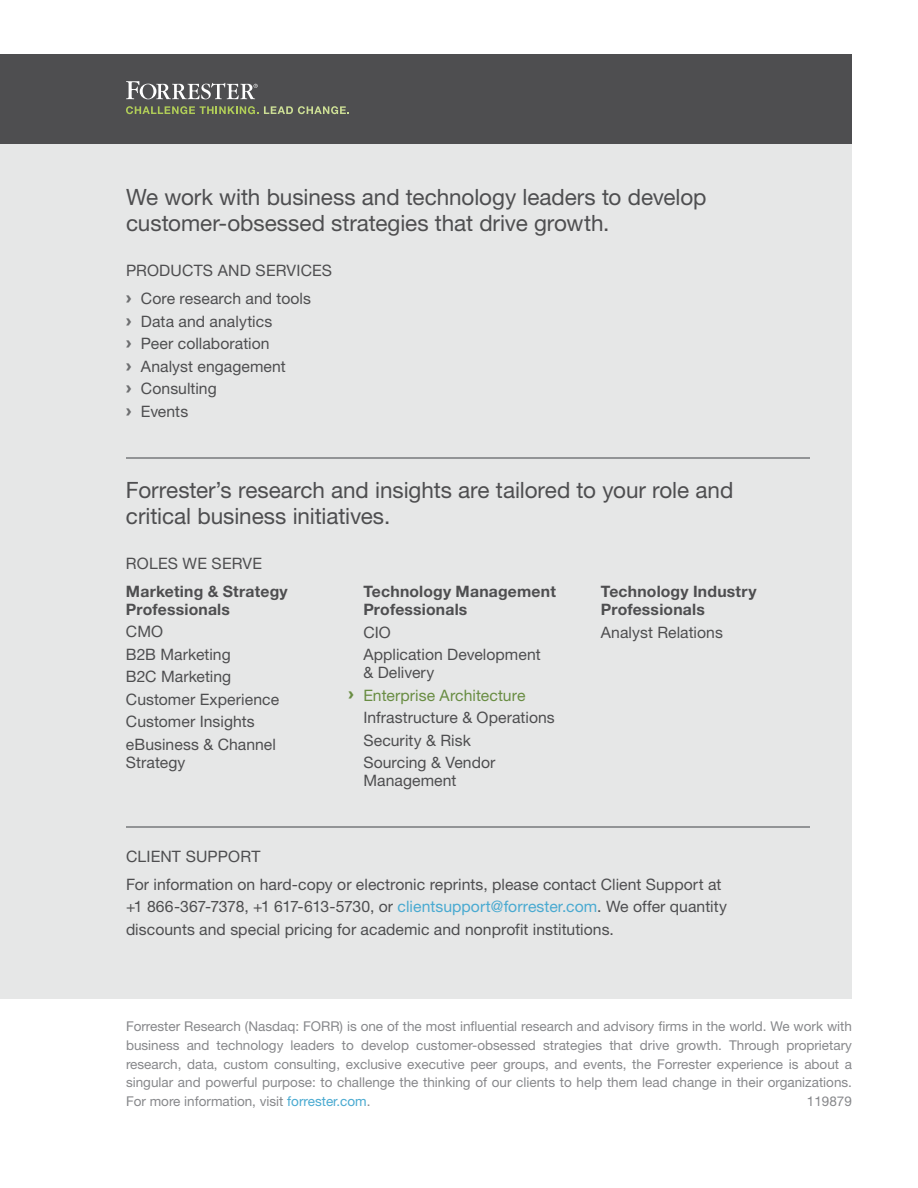
<style>
.page{position:relative;width:918px;height:1188px;background:#fff}
.page>*{position:absolute;margin:0;border:0;box-sizing:border-box;transform-origin:0 0}
.t1{font:22.5px/26.2px "Helvetica Neue LT Std";letter-spacing:-.005em;color:#4e4e50}
.t2{font:15.75px/22.5px "Helvetica Neue LT Std";letter-spacing:.005em;color:#4e4e50}
.t3{font:700 15.75px/18px "Helvetica Neue LT Std";letter-spacing:.01em;color:#4e4e50}
.t4{font:15.75px "Helvetica Neue LT Std";color:#698d43}
.t5{font:13.5px/18.8px "Helvetica Neue LT Std";color:#87888b;text-align:justify}
.s1{font-family:"Arial";font-weight:900;color:#6d6e70}
.s2{font-family:"Arial";font-weight:900}
.s3{color:#4aaad1}
</style>
<div class="page">
<div style="left:0;top:54px;width:852px;height:112px;background:#4e4e50"></div>
<div style="left:0;top:144px;width:852px;height:855px;background:#e6e7e7"></div>
<hr style="left:126px;top:458px;width:684px;height:1px;background:#929496">
<hr style="left:126px;top:826px;width:684px;height:2px;background:#929496">
<svg style="left:126px;top:81px;width:132px;height:18px"></svg>
<svg style="left:126px;top:106px;width:223px;height:8px"></svg>
<h1 class="t1" style="left:126px;top:184px;width:582px">We work with business and technology leaders to develop customer-obsessed strategies that drive growth.</h1>
<p class="t2" style="left:126px;top:256px;width:208px;line-height:28.2px">Products and Services <span class="s1">›</span> Core research and tools</p>
<p class="t2" style="left:126px;top:310px;width:161px"><span class="s1">›</span> Data and analytics<br><span class="s1">›</span> Peer collaboration<br><span class="s1">›</span> Analyst engagement <span class="s1">›</span> Consulting<br><span class="s1">›</span> Events</p>
<h1 class="t1" style="left:126px;top:476px;width:609px">Forrester’s research and insights are tailored to your role and critical business initiatives.</h1>
<p class="t2" style="left:126px;top:552px;width:138px">Roles We Serve</p>
<p class="t3" style="left:126px;top:582px;width:163px">Marketing &amp; Strategy<br>Professionals</p>
<p class="t2" style="left:126px;top:620px;width:155px">CMO<br>B2B Marketing<br>B2C Marketing<br>Customer Experience<br>Customer I nsights eBusiness &amp; Channel</p>
<p class="t2" style="left:126px;top:751px;width:61px">Strategy</p>
<p class="t3" style="left:363px;top:582px;width:194px">Technology Management<br>Professionals</p>
<p class="t2" style="left:363px;top:620px;width:179px">CIO<br>Application Development</p>
<p class="t2" style="left:363px;top:661px;width:72px">&amp; Delivery</p>
<p class="t4" style="left:348px;top:686px;width:179px"><span class="s2">›</span> Enterprise Architecture</p>
<p class="t2" style="left:363px;top:706px;width:193px">I nfrastructure &amp; Operations</p>
<p class="t2" style="left:363px;top:728px;width:109px">Security &amp; Risk</p>
<p class="t2" style="left:363px;top:751px;width:134px">Sourcing &amp; Vendor</p>
<p class="t2" style="left:363px;top:769px;width:95px">Management</p>
<p class="t3" style="left:601px;top:582px;width:157px">Technology Industry<br>Professionals</p>
<p class="t2" style="left:601px;top:620px;width:124px">Analyst Relations</p>
<p class="t2" style="left:126px;top:842px;width:597px;line-height:28.2px">Client support<br>For information on hard-copy or electronic reprints, please contact Client Support at</p>
<p class="t2" style="left:126px;top:895px;width:602px">+1 866-367-7378, +1 617-613-5730, or <span class="s3">clientsupport@forrester.com</span>. We offer quantity discounts and special pricing for academic and nonprofit institutions.</p>
<p class="t5" style="left:126px;top:1017px;width:728px;text-indent:214px">) is one of the most influential research and advisory firms in the world. We work with business and technology leaders to develop customer-obsessed strategies that drive growth. Through proprietary research, data, custom consulting, exclusive executive peer groups, and events, the Forrester experience is about a singular and powerful purpose: to challenge the thinking of our clients to help them lead change in their organizations.<br>For more information, visit <span class="s3">forrester.com</span>.</p>
<p class="t5" style="left:126px;top:1017px;width:196px">Forrester Research (Nasdaq: FORR</p>
<p class="t5" style="left:807px;top:1092px;width:47px">119879</p>
</div>
